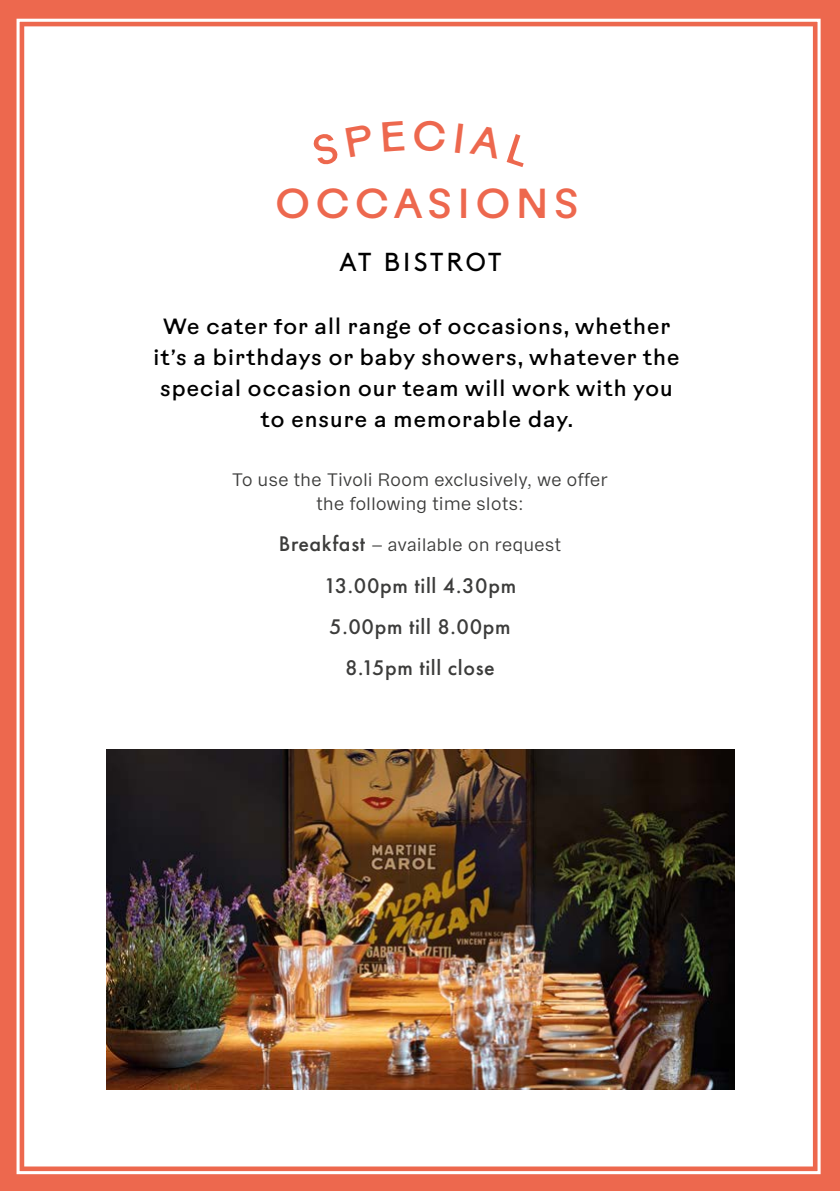
<style>
.page{position:relative;width:840px;height:1191px;background:#fff}
.page>*{position:absolute;margin:0;border:0;box-sizing:border-box;transform-origin:0 0}
.t1{font:42px "Rauschen B Trial";letter-spacing:.1em;color:#ed684e}
.t2{font:26px "Brown Std";letter-spacing:.1em;color:#000}
.t3{font:22px/31px "Rauschen B";letter-spacing:.02em;color:#000;text-align:center}
.t4{font:500 22px/41.4px "Futura PT";letter-spacing:.03em;color:#3c3c3b;text-align:center}
.t5{font:18px/24px "Franca";letter-spacing:.03em;color:#3c3c3b;text-align:center}
.s1{font-family:"Futura PT";font-weight:500;font-size:22px}
</style>
<div class="page">
<div style="left:0;top:0;width:839px;height:1191px;background:#ed684e"></div>
<div style="left:16px;top:18px;width:805px;height:1157px;background:#fff"></div>
<div style="left:24px;top:26px;width:788px;height:1140px;border:6px solid #fff"></div>
<img style="left:107px;top:749px;width:626px;height:340px">
<svg style="left:311px;top:132px;width:28px;height:35px"></svg>
<svg style="left:345px;top:124px;width:29px;height:33px"></svg>
<svg style="left:382px;top:121px;width:22px;height:31px"></svg>
<svg style="left:413px;top:120px;width:32px;height:31px"></svg>
<svg style="left:455px;top:123px;width:8px;height:30px"></svg>
<div style="left:469px;top:125px;width:62px;height:42px;background:#fff"></div>
<h1 class="t1" style="left:275px;top:185px;width:306px">OCCASIONS</h1>
<p class="t2" style="left:339px;top:247px;width:163px">AT BISTROT</p>
<p class="t3" style="left:153px;top:309px;width:527px">We cater for all range of occasions, whether it’s a birthdays or baby showers, whatever the special occasion our team will work with you to ensure a memorable day.</p>
<p class="t5" style="left:232px;top:468px;width:377px">To use the Tivoli Room exclusively, we offer the following time slots:</p>
<p class="t5" style="left:279px;top:533px;width:283px"><span class="s1">Breakfast</span> – available on request</p>
<p class="t4" style="left:323px;top:564px;width:194px">13.00pm till 4.30pm<br>5.00pm till 8.00pm<br>8.15pm till close</p>
</div>
